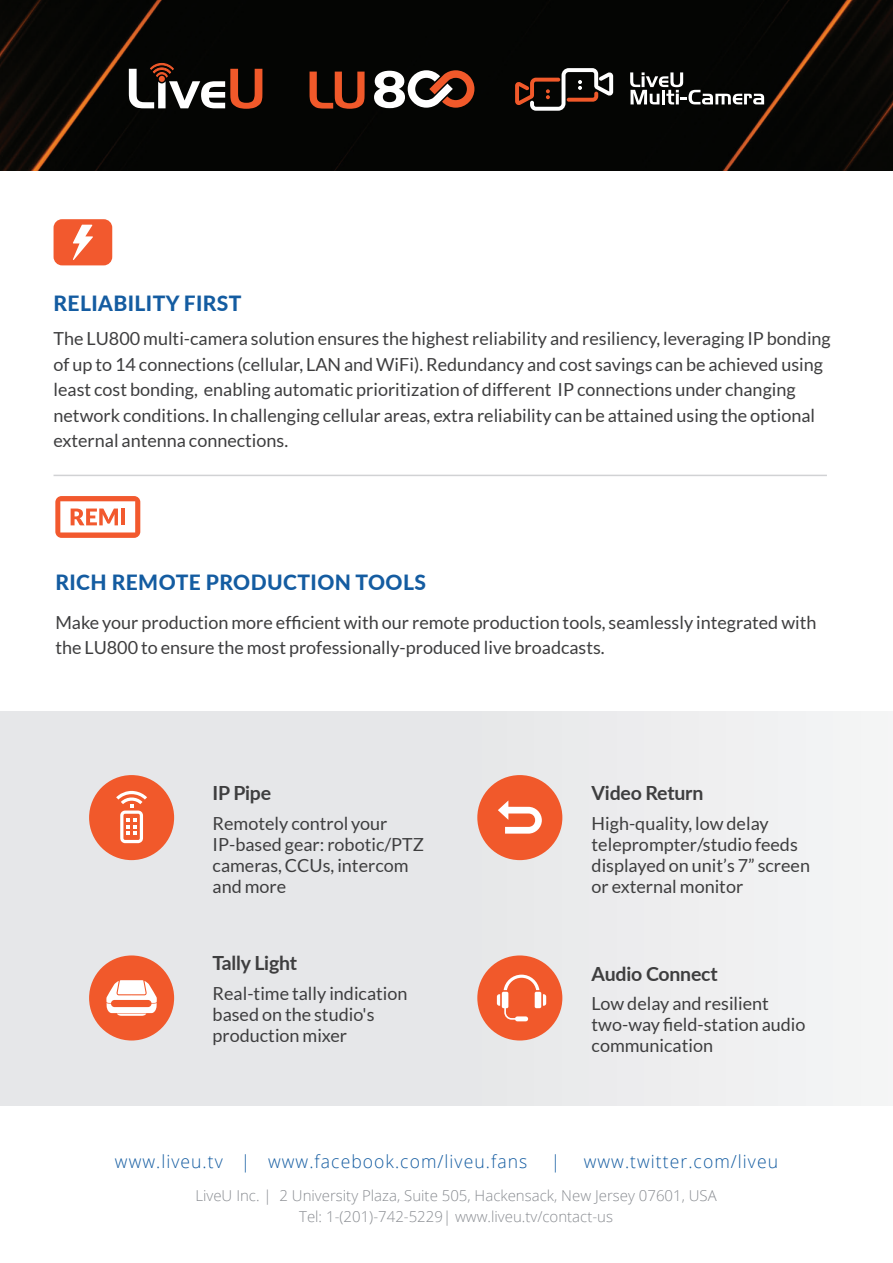
<style>
.page{position:relative;width:893px;height:1263px;background:#fff}
.page>*{position:absolute;margin:0;border:0;box-sizing:border-box;transform-origin:0 0}
.t1{font:800 21px "Lato";letter-spacing:.02em;color:#145ca1}
.t2{font:700 19.5px "Lato";letter-spacing:-.01em;color:#3e3e3f}
.t3{font:18px/21px "Lato";color:#3e3e3f}
.t4{font:300 18px "Open Sans";letter-spacing:.06em;color:#145ca1}
.t5{font:300 15px "Open Sans";color:#8a8d92}
</style>
<div class="page">
<div style="left:0;top:711px;width:893px;height:395px;background:linear-gradient(to right,#e2e3e6,#f1f1f2)"></div>
<div style="left:0;top:0;width:893px;height:170px;background:#040503"></div>
<div style="left:477px;top:955px;width:85px;height:85px;background:#f1592b;border-radius:50%"></div>
<svg style="left:497px;top:975px;width:49px;height:46px"></svg>
<div style="left:89px;top:955px;width:85px;height:85px;background:#f1592b;border-radius:50%"></div>
<svg style="left:106px;top:980px;width:51px;height:36px"></svg>
<div style="left:89px;top:775px;width:85px;height:85px;background:#f1592b;border-radius:50%"></div>
<svg style="left:116px;top:791px;width:31px;height:52px"></svg>
<div style="left:477px;top:775px;width:85px;height:85px;background:#f1592b;border-radius:50%"></div>
<svg style="left:498px;top:800px;width:44px;height:34px"></svg>
<hr style="left:54px;top:475px;width:773px;height:1px;background:#d1d2d4">
<svg style="left:55px;top:496px;width:85px;height:42px"></svg>
<hr style="left:121px;top:508px;width:4px;height:17px;background:#f2592e">
<div style="left:54px;top:219px;width:58px;height:46px;background:#f2592e;border-radius:9px"></div>
<svg style="left:73px;top:225px;width:20px;height:35px"></svg>
<svg style="left:129px;top:63px;width:133px;height:46px"></svg>
<svg style="left:310px;top:72px;width:55px;height:37px;background:#6c2a14"></svg>
<svg style="left:374px;top:70px;width:100px;height:38px"></svg>
<svg style="left:630px;top:72px;width:134px;height:32px"></svg>
<svg style="left:515px;top:68px;width:98px;height:43px;background:#493730"></svg>
<p class="t1" style="left:54px;top:288px;width:190px">RELIABILITY FIRST</p>
<p class="t3" style="left:54px;top:326px;width:779px;line-height:25.5px">The LU800 multi-camera solution ensures the highest reliability and resiliency, leveraging IP bonding of up to 14 connections (cellular, LAN and WiFi .) Redundancy and cost savings can be achieved using least cost bonding, enabling automatic prioritization of different IP connections under changing network conditions In. challenging cellular areas, extra reliability can be attained using the optional external antenna connections.</p>
<p class="t1" style="left:55px;top:567px;width:372px">RICH REMOTE PRODUCTION TOOLS</p>
<p class="t3" style="left:55px;top:610px;width:763px;line-height:25.5px">Make your production more efficient with our remote production tools, seamlessly integrated with the LU800 to ensure the most professionally-produced live broadcasts.</p>
<p class="t2" style="left:213px;top:779px;width:60px">IP Pipe</p>
<p class="t3" style="left:213px;top:812px;width:213px">Remotely control your<br>IP-based gear: robotic/PTZ cameras, CCUs, intercom and more</p>
<p class="t2" style="left:213px;top:949px;width:86px">Tally Light</p>
<p class="t3" style="left:213px;top:982px;width:196px">Real-time tally indication based on the studio s' production mixer</p>
<p class="t2" style="left:592px;top:779px;width:113px">Video Return</p>
<p class="t3" style="left:592px;top:812px;width:220px">High-quality, low delay teleprompter/studio feeds displayed on unit 7s’ ” screen or external monitor</p>
<p class="t2" style="left:592px;top:959px;width:128px">Audio Connect</p>
<p class="t3" style="left:592px;top:993px;width:215px">Low delay and resilient two-way field-station audio communication</p>
<p class="t4" style="left:115px;top:1149px;width:109px">www.liveu.tv</p>
<p class="t4" style="left:241px;top:1149px;width:11px">|</p>
<p class="t4" style="left:268px;top:1149px;width:261px">www.facebook.com/liveu.fans</p>
<p class="t4" style="left:551px;top:1149px;width:11px">|</p>
<p class="t4" style="left:584px;top:1149px;width:196px">www.twitter.com/liveu</p>
<p class="t5" style="left:195px;top:1185px;width:78px">LiveU Inc. |</p>
<p class="t5" style="left:279px;top:1185px;width:439px">2 University Plaza, Suite 505, Hackensack, New Jersey 07601, USA</p>
<p class="t5" style="left:299px;top:1206px;width:315px">Tel: 1-(201)-742-5229| www.liveu t v. /contact-us</p>
</div>
